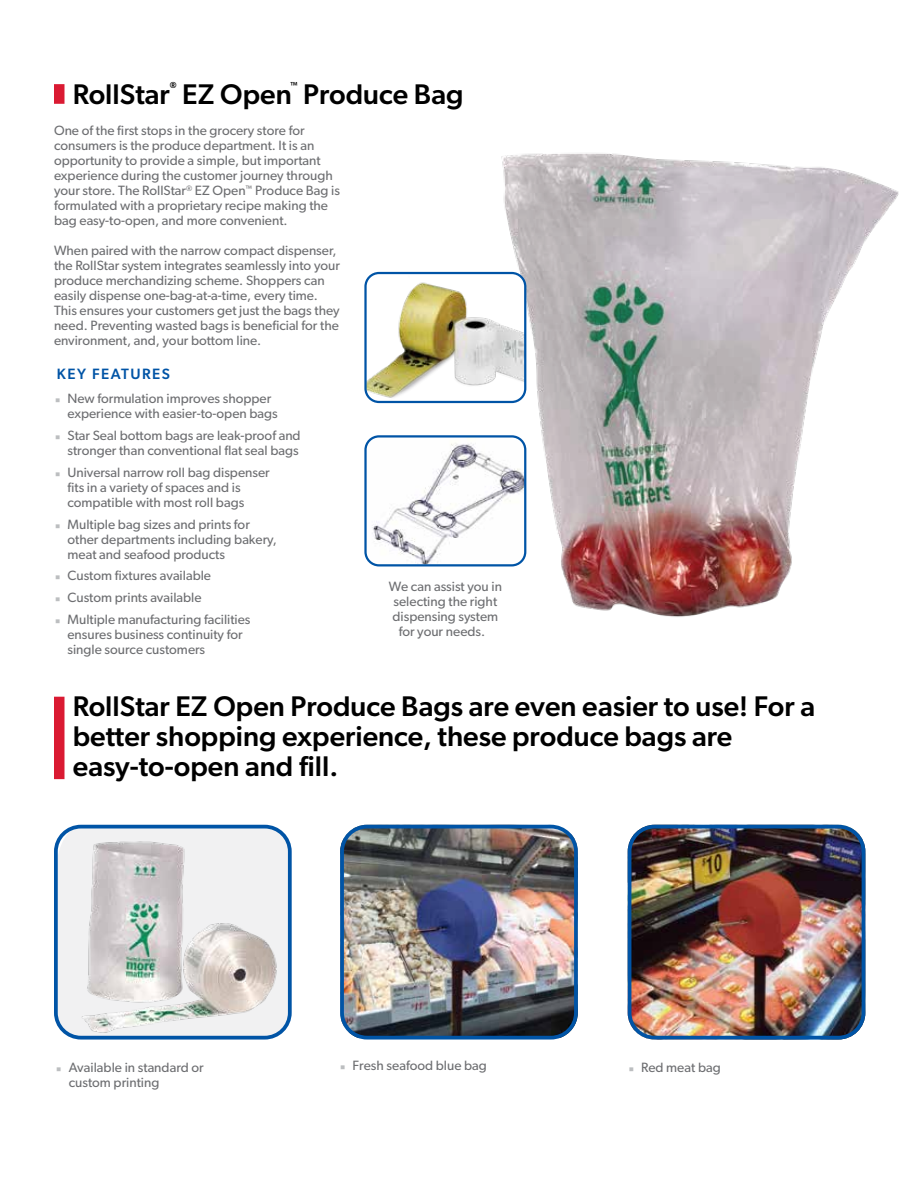
<style>
.page{position:relative;width:918px;height:1188px;background:#fff}
.page>*{position:absolute;margin:0;border:0;box-sizing:border-box;transform-origin:0 0}
.t1{font:500 28.5px/30px "Gibson";color:#000}
.t2{font:500 15px "Gibson";letter-spacing:.1em;color:#0054a6}
.t3{font:13.5px/15px "Gibson";color:#6d6e71}
.t4{font:500 8.7px "Gibson";color:#000}
.s1{color:#bcbec0}
</style>
<div class="page">
<img style="left:59px;top:830px;width:228px;height:205px">
<div style="left:54px;top:825px;width:238px;height:215px;border:4px solid #0054a6;border-radius:25px"></div>
<img style="left:345px;top:825px;width:228px;height:210px">
<div style="left:340px;top:825px;width:238px;height:215px;border:4px solid #0054a6;border-radius:25px"></div>
<img style="left:628px;top:825px;width:237px;height:210px">
<div style="left:628px;top:825px;width:237px;height:215px;border:4px solid #0054a6;border-radius:25px"></div>
<div style="left:54px;top:697px;width:11px;height:82px;background:#da1a32"></div>
<img style="left:466px;top:153px;width:433px;height:464px">
<div style="left:54px;top:84px;width:11px;height:20px;background:#da1a32"></div>
<img style="left:367px;top:273px;width:158px;height:129px">
<div style="left:364px;top:272px;width:162px;height:131px;border:2px solid #0054a6;border-radius:14px"></div>
<img style="left:367px;top:436px;width:158px;height:129px">
<div style="left:364px;top:435px;width:162px;height:131px;border:2px solid #0054a6;border-radius:14px"></div>
<p class="t4" style="left:170px;top:80px;width:8px">®</p>
<p class="t4" style="left:290px;top:80px;width:9px">™</p>
<h1 class="t1" style="left:73px;top:78px;width:392px">RollStar EZ Open Produce Bag</h1>
<p class="t3" style="left:54px;top:123px;width:288px">One of the first stops in the grocery store for consumers is the produce department. It is an opportunity to provide a simple, but important experience during the customer journey through your store. The RollStar<sup>®</sup> EZ Open<sup>™</sup> Produce Bag is formulated with a proprietary recipe making the bag easy-to-open, and more convenient.</p>
<p class="t3" style="left:54px;top:243px;width:287px">When paired with the narrow compact dispenser, the RollStar system integrates seamlessly into your produce merchandizing scheme. Shoppers can easily dispense one-bag-at-a-time, every time.<br>This ensures your customers get just the bags they need. Preventing wasted bags is beneficial for the environment, and, your bottom line.</p>
<p class="t2" style="left:57px;top:365px;width:115px">KEY FEATURES</p>
<p class="t3" style="left:68px;top:391px;width:212px;text-indent:-13px"><span class="s1">◾</span> New formulation improves shopper experience with easier-to-open bags</p>
<p class="t3" style="left:54px;top:428px;width:248px;text-align:right"><span class="s1">◾</span> Star Seal bottom bags are leak-proof and stronger than conventional flat seal bags</p>
<p class="t3" style="left:68px;top:465px;width:204px;text-indent:-13px"><span class="s1">◾</span> Universal narrow roll bag dispenser fits in a variety of spaces and is compatible with most roll bags</p>
<p class="t3" style="left:68px;top:516px;width:211px;text-indent:-13px"><span class="s1">◾</span> Multiple bag sizes and prints for other departments including bakery, meat and seafood products</p>
<p class="t3" style="left:54px;top:565px;width:198px;line-height:21.8px"><span class="s1">◾</span> Custom fixtures available<br><span class="s1">◾</span> Custom prints available<br><span class="s1">◾</span> Multiple manufacturing facilities</p>
<p class="t3" style="left:68px;top:627px;width:177px">ensures business continuity for single source customers</p>
<p class="t3" style="left:389px;top:579px;width:115px;text-align:center">We can assist you in selecting the right dispensing system for your needs.</p>
<h1 class="t1" style="left:73px;top:691px;width:744px">RollStar EZ Open Produce Bags are even easier to use! For a better shopping experience, these produce bags are easy-to-open and fill.</h1>
<p class="t3" style="left:55px;top:1059px;width:150px"><span class="s1">◾</span> Available in standard or</p>
<p class="t3" style="left:339px;top:1058px;width:149px"><span class="s1">◾</span> Fresh seafood blue bag</p>
<p class="t3" style="left:628px;top:1059px;width:95px"><span class="s1">◾</span> Red meat bag</p>
<p class="t3" style="left:69px;top:1074px;width:92px">custom printing</p>
</div>
